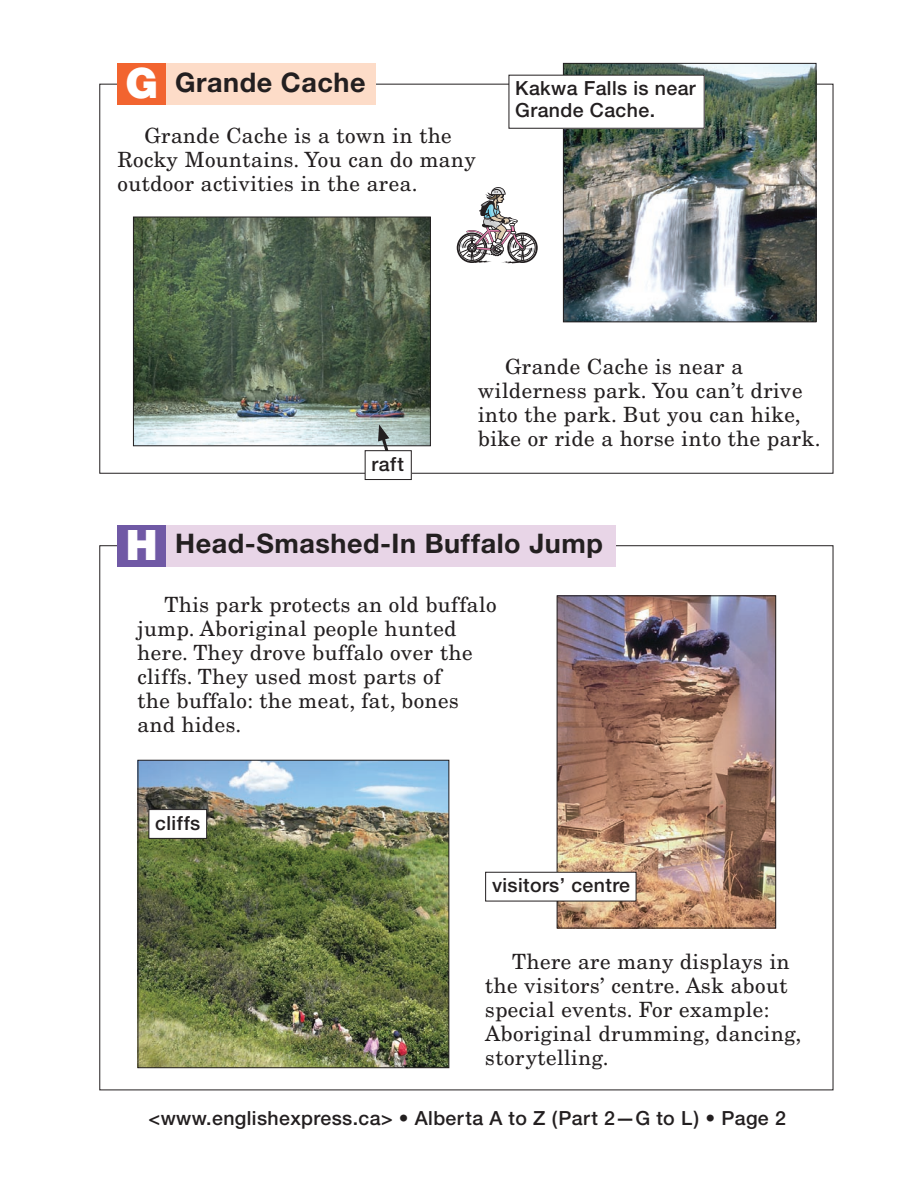
<style>
.page{position:relative;width:918px;height:1188px;background:#fff}
.page>*{position:absolute;margin:0;border:0;box-sizing:border-box;transform-origin:0 0}
.body{font:900 42px "Helvetica Neue";color:#fff}
.head-18_pt{font:700 27px "Helvetica Neue";letter-spacing:.02em;color:#231f20}
.body-2{font:21px/24px "New Century Schlbk";letter-spacing:.025em;color:#231f20}
.vocab13-box_left{font:500 19.5px/21.8px "Helvetica Neue";letter-spacing:.02em;color:#231f20}
.credit_web{font:500 19.5px "Helvetica Neue";letter-spacing:.02em;color:#231f20}
</style>
<div class="page">
<div style="left:117px;top:63px;width:49px;height:42px;background:#f2642f"></div>
<div style="left:166px;top:63px;width:210px;height:42px;background:#fddcc8"></div>
<div style="left:117px;top:525px;width:49px;height:42px;background:#7059a5"></div>
<div style="left:166px;top:525px;width:449px;height:42px;background:#e8d5e7"></div>
<img style="left:135px;top:219px;width:294px;height:225px">
<div style="left:133px;top:217px;width:298px;height:229px;border:1px solid #231f20"></div>
<img style="left:140px;top:762px;width:307px;height:304px">
<div style="left:138px;top:760px;width:311px;height:308px;border:1px solid #231f20"></div>
<svg style="left:378px;top:424px;width:17px;height:26px"></svg>
<div style="left:365px;top:450px;width:47px;height:30px;border:1px solid #231f20"></div>
<div style="left:149px;top:810px;width:58px;height:28px;background:#fff"></div>
<div style="left:149px;top:809px;width:58px;height:30px;border:1px solid #231f20"></div>
<img style="left:559px;top:597px;width:215px;height:329px">
<div style="left:557px;top:595px;width:219px;height:333px;border:1px solid #231f20"></div>
<div style="left:486px;top:872px;width:150px;height:29px;background:#fff"></div>
<div style="left:485px;top:872px;width:151px;height:29px;border:1px solid #231f20"></div>
<svg style="left:457px;top:187px;width:81px;height:76px"></svg>
<img style="left:565px;top:65px;width:249px;height:255px">
<div style="left:563px;top:63px;width:253px;height:259px;border:1px solid #231f20"></div>
<div style="left:509px;top:75px;width:195px;height:53px;background:#fff"></div>
<div style="left:509px;top:75px;width:196px;height:54px;border:1px solid #231f20"></div>
<p class="body" style="left:125px;top:58px;width:34px">G</p>
<p class="head-18_pt" style="left:175px;top:65px;width:192px">Grande Cache</p>
<p class="body-2" style="left:117px;top:123px;width:360px;text-indent:27px">Grande Cache is a town in the<br>Rocky Mountains. You can do many outdoor activities in the area.</p>
<p class="vocab13-box_left" style="left:515px;top:77px;width:182px">Kakwa Falls is near<br>Grande Cache.</p>
<p class="vocab13-box_left" style="left:372px;top:453px;width:34px">raft</p>
<p class="body-2" style="left:478px;top:354px;width:344px;text-indent:27px">Grande Cache is near a wilderness park. You can’t drive into the park. But you can hike, bike or ride a horse into the park.</p>
<p class="body" style="left:126px;top:520px;width:33px">H</p>
<p class="head-18_pt" style="left:175px;top:527px;width:429px">Head-Smashed-In Buffalo Jump</p>
<p class="body-2" style="left:138px;top:592px;width:361px;text-indent:27px">This park protects an old buffalo jump. Aboriginal people hunted here. They drove buffalo over the cliffs. They used most parts of<br>the buffalo: the meat, fat, bones and hides.</p>
<p class="vocab13-box_left" style="left:155px;top:812px;width:47px">cliffs</p>
<p class="vocab13-box_left" style="left:492px;top:874px;width:140px">visitors’ centre</p>
<p class="body-2" style="left:485px;top:949px;width:318px;text-indent:27px">There are many displays in the visitors’ centre. Ask about special events. For example:<br>Aboriginal drumming, dancing, storytelling.</p>
<p class="credit_web" style="left:149px;top:1107px;width:639px">&lt;www.englishexpress.ca&gt; • Alberta A to Z (Part 2—G to L) • Page 2</p>
</div>
